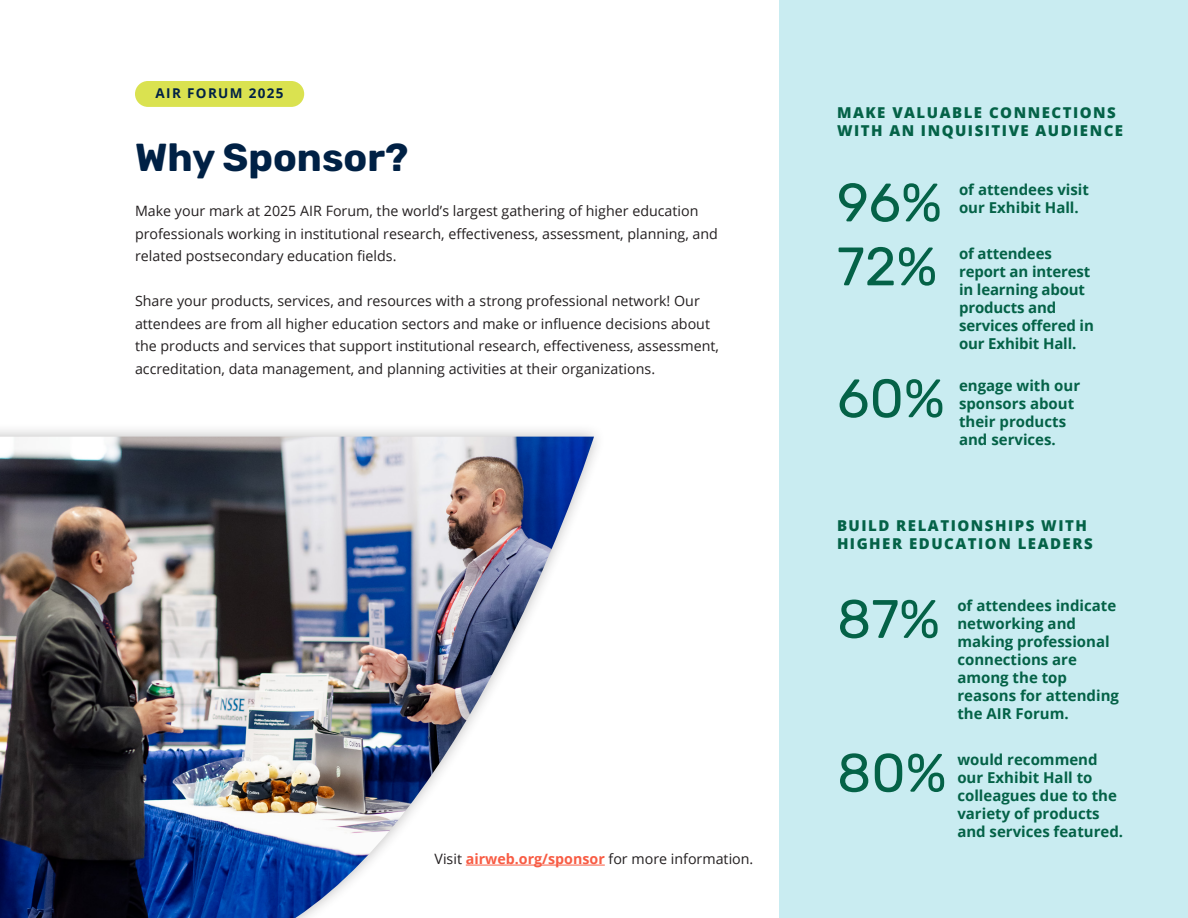
<style>
.page{position:relative;width:1188px;height:918px;background:#fff}
.page>*{position:absolute;margin:0;border:0;box-sizing:border-box;transform-origin:0 0}
.t1{font:54px "Rubik";color:#046247}
.Headline{font:700 39px "Rubik";color:#002145}
.t2{font:700 15px/18px "Open Sans";color:#046247}
.t3{font:800 15px/18px "Open Sans";letter-spacing:.1em;color:#046247}
.Body{font:14.25px/22.5px "Open Sans";color:#231f20}
.t4{font:700 13.5px "Open Sans";letter-spacing:.1em;color:#002145}
.s1{font-weight:700;color:#f85c44}
</style>
<div class="page">
<div style="left:780px;top:0;width:408px;height:918px;background:#c9ecf1"></div>
<div style="left:135px;top:81px;width:169px;height:26px;background:#dae250;border-radius:13px"></div>
<div style="left:0;top:423px;width:606px;height:495px;background:#231f20;opacity:.3"></div>
<img style="left:0;top:437px;width:594px;height:481px">
<p class="t4" style="left:156px;top:84px;width:130px">AIR FORUM 2025</p>
<p class="Headline" style="left:135px;top:135px;width:275px">Why Sponsor?</p>
<p class="Body" style="left:135px;top:200px;width:584px">Make your mark at 2025 AIR Forum, the world’s largest gathering of higher education professionals working in institutional research, effectiveness, assessment, planning, and related postsecondary education fields.</p>
<p class="Body" style="left:135px;top:290px;width:586px">Share your products, services, and resources with a strong professional network! Our attendees are from all higher education sectors and make or influence decisions about the products and services that support institutional research, effectiveness, assessment, accreditation, data management, and planning activities at their organizations.</p>
<p class="Body" style="left:435px;top:847px;width:320px">Visit <span class="s1">airweb.org/sponsor</span> for more information.</p>
<p class="t3" style="left:837px;top:103px;width:288px">MAKE VALUABLE CONNECTIONS<br>WITH AN INQUISITIVE AUDIENCE</p>
<p class="t1" style="left:837px;top:172px;width:107px">96%</p>
<p class="t2" style="left:959px;top:180px;width:132px">of attendees visit our Exhibit Hall.</p>
<p class="t1" style="left:837px;top:236px;width:102px">72%</p>
<p class="t2" style="left:959px;top:244px;width:136px">of attendees report an interest in learning about products and services offered in our Exhibit Hall.</p>
<p class="t1" style="left:837px;top:368px;width:109px">60%</p>
<p class="t2" style="left:959px;top:376px;width:123px">engage with our sponsors about their products and services.</p>
<p class="t3" style="left:837px;top:516px;width:257px">BUILD RELATIONSHIPS WITH<br>HIGHER EDUCATION LEADERS</p>
<p class="t1" style="left:837px;top:589px;width:105px">87%</p>
<p class="t2" style="left:957px;top:596px;width:163px">of attendees indicate networking and making professional connections are among the top reasons for attending the AIR Forum.</p>
<p class="t1" style="left:837px;top:742px;width:111px">80%</p>
<p class="t2" style="left:957px;top:751px;width:167px">would recommend our Exhibit Hall to colleagues due to the variety of products and services featured.</p>
</div>
